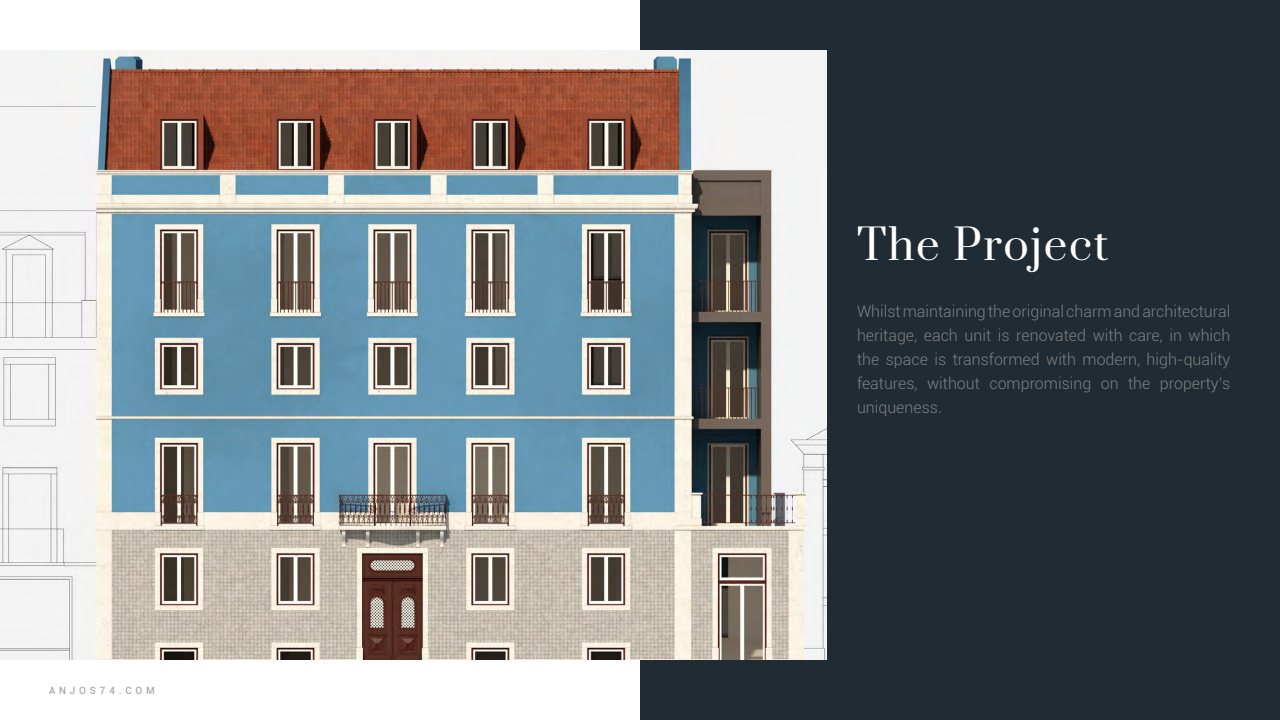
<style>
.page{position:relative;width:1280px;height:720px;background:#fff}
.page>*{position:absolute;margin:0;border:0;box-sizing:border-box;transform-origin:0 0}
.t1{font:42px "Prata";letter-spacing:.04em;color:#fff}
.TEXTO_CORPO{font:300 16px/24px "Roboto";color:#808080;text-align:justify}
.t2{font:500 10px "Roboto";letter-spacing:.38em;color:#a8a9ad}
</style>
<div class="page">
<div style="left:640px;top:0;width:640px;height:720px;background:#212b33"></div>
<img style="left:0;top:50px;width:827px;height:610px">
<p class="t2" style="left:49px;top:683px;width:107px">ANJOS74.COM</p>
<p class="t1" style="left:857px;top:209px;width:253px">The Project</p>
<p class="TEXTO_CORPO" style="left:857px;top:299px;width:375px">Whilst maintaining the original charm and architectural heritage, each unit is renovated with care, in which the space is transformed with modern, high-quality features, without compromising on the property’s uniqueness.</p>
</div>
